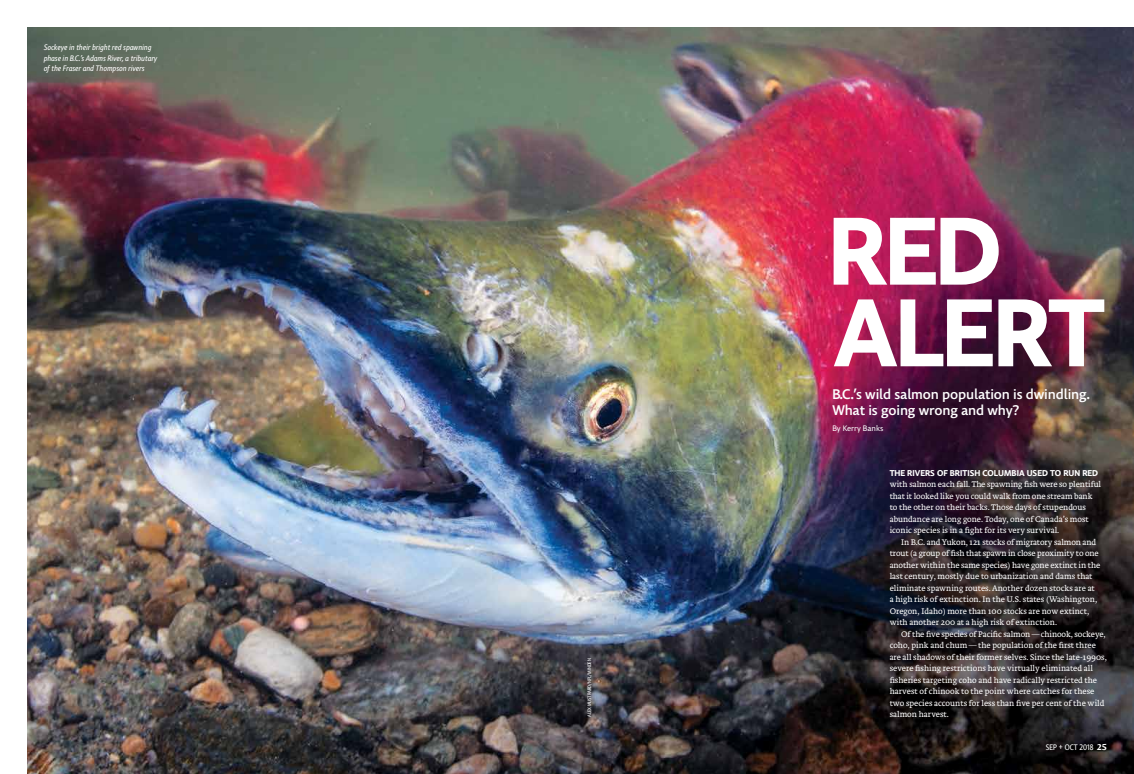
<style>
.page{position:relative;width:1134px;height:774px;background:#fff}
.page>*{position:absolute;margin:0;border:0;box-sizing:border-box;transform-origin:0 0}
.t1{font:700 96px/81.6px "Comenia Sans";letter-spacing:-.025em;color:#fff}
.t2{font:500 14px/16px "Comenia Sans";letter-spacing:-.01em;color:#fff}
.t3{font:300 8.5px/11.5px "Brioni Text Std";color:#fff}
.t4{font:700 8.5px "Comenia Sans";color:#fff}
.t5{font:italic 8px/10.8px "Comenia Sans Cond";color:#fff}
.t6{font:8px "Comenia Sans Cond";color:#fff}
.t7{font:8px "Comenia Sans";color:#fff}
.t8{font:5px "Comenia Sans Cond";color:#fff}
.s1{font-family:"Brioni Text Std";font-weight:700;font-size:9px}
</style>
<div class="page">
<img style="left:27px;top:27px;width:1107px;height:747px">
<p class="t5" style="left:44px;top:42px;width:115px">Sockeye in their bright red spawning phase in B.C.’s Adams River, a tributary of the Fraser and Thompson rivers</p>
<p class="t8" style="left:586px;top:717px;width:60px;rotate:-90deg">ALEX MUSTRARD/NPL/MINDEN</p>
<h1 class="t1" style="left:828px;top:213px;width:278px">RED<br>ALERT</h1>
<h2 class="t2" style="left:832px;top:387px;width:259px">B.C.’s wild salmon population is dwindling.<br>What is going wrong and why?</h2>
<p class="t7" style="left:832px;top:423px;width:53px">By Kerry Banks</p>
<p class="t4" style="left:890px;top:467px;width:210px">THE RIVERS OF BRITISH COLUMBIA USED TO RUN RED</p>
<p class="t3" style="left:890px;top:479px;width:213px">with salmon each fall. The spawning fish were so plentiful that it looked like you could walk from one stream bank to the other on their backs. Those days of stupendous abundance are long gone. Today, one of Canada’s most iconic species is in a fight for its very survival.</p>
<p class="t3" style="left:890px;top:536px;width:212px;text-indent:12px">In B.C. and Yukon, 121 stocks of migratory salmon and trout (a group of fish that spawn in close proximity to one another within the same species) have gone extinct in the last century, mostly due to urbanization and dams that eliminate spawning routes. Another dozen stocks are at a high risk of extinction. In the U.S. states (Washington, Oregon, Idaho) more than 100 stocks are now extinct, with another 200 at a high risk of extinction.</p>
<p class="t3" style="left:890px;top:628px;width:219px;text-indent:12px">Of the five species of Pacific salmon—chinook, sockeye, coho, pink and chum—the population of the first three are all shadows of their former selves. Since the late-1990s, severe fishing restrictions have virtually eliminated all fisheries targeting coho and have radically restricted the harvest of chinook to the point where catches for these two species accounts for less than five per cent of the wild salmon harvest.</p>
<p class="t6" style="left:1046px;top:742px;width:63px">SEP + OCT 2018 <span class="s1">25</span></p>
</div>
